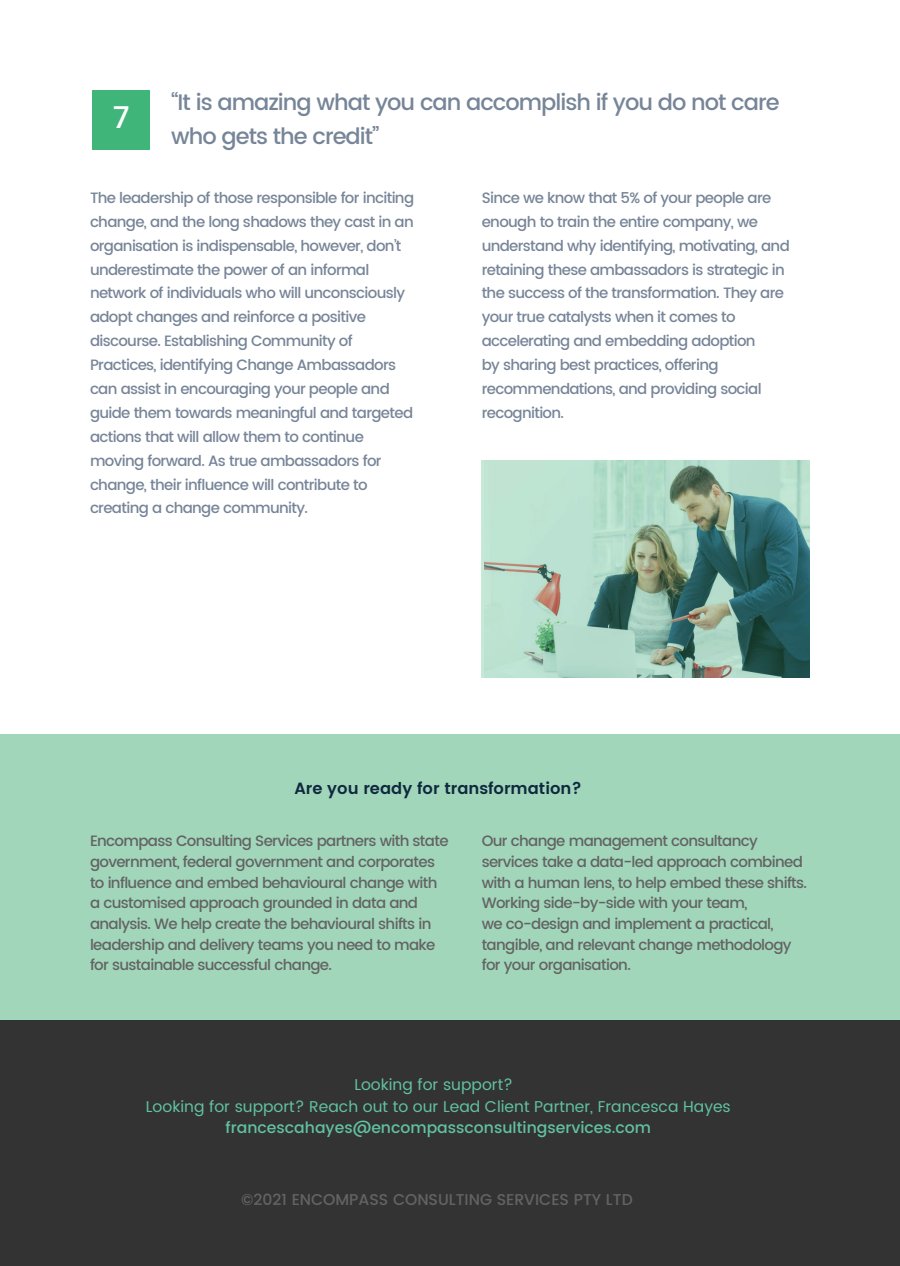
<style>
.page{position:relative;width:900px;height:1266px;background:#fff}
.page>*{position:absolute;margin:0;border:0;box-sizing:border-box;transform-origin:0 0}
.t1{font:500 30px "Poppins";color:#fff}
.t2{font:500 22.5px/33.2px "Poppins";letter-spacing:-.045em;color:#778598}
.t3{font:600 16.25px "Poppins";color:#10283e}
.t4{font:15.62px/21.6px "Poppins";color:#61c2a2}
.t5{font:500 15.62px "Poppins";color:#61c2a2}
.t6{font:500 15.62px "Poppins";color:#636363}
.t7{font:500 15px/23.9px "Poppins";letter-spacing:-.045em;color:#778598}
.t8{font:500 15px/20.6px "Poppins";letter-spacing:-.045em;color:#636363}
</style>
<div class="page">
<div style="left:0;top:1019px;width:900px;height:247px;background:#333"></div>
<div style="left:93px;top:90px;width:57px;height:59px;background:#3fb579"></div>
<div style="left:0;top:734px;width:900px;height:286px;background:#a1d6ba"></div>
<img style="left:482px;top:460px;width:328px;height:217px">
<h1 class="t1" style="left:113px;top:100px;width:18px">7</h1>
<h2 class="t2" style="left:171px;top:86px;width:610px">“It is amazing what you can accomplish if you do not care who gets the credit”</h2>
<p class="t7" style="left:90px;top:186px;width:326px">The leadership of those responsible for inciting change, and the long shadows they cast in an organisation is indispensable, however, don’t underestimate the power of an informal network of individuals who will unconsciously adopt changes and reinforce a positive discourse. Establishing Community of Practices, identifying Change Ambassadors can assist in encouraging your people and guide them towards meaningful and targeted actions that will allow them to continue moving forward. As true ambassadors for change, their influence will contribute to creating a change community.</p>
<p class="t7" style="left:482px;top:186px;width:310px">Since we know that 5% of your people are enough to train the entire company, we understand why identifying, motivating, and retaining these ambassadors is strategic in the success of the transformation. They are your true catalysts when it comes to accelerating and embedding adoption<br>by sharing best practices, offering recommendations, and providing social recognition.</p>
<p class="t3" style="left:294px;top:779px;width:289px">Are you ready for transformation?</p>
<p class="t8" style="left:90px;top:831px;width:360px">Encompass Consulting Services partners with state government, federal government and corporates to influence and embed behavioural change with a customised approach grounded in data and analysis. We help create the behavioural shifts in leadership and delivery teams you need to make for sustainable successful change.</p>
<p class="t8" style="left:482px;top:831px;width:327px">Our change management consultancy services take a data-led approach combined with a human lens, to help embed these shifts.<br>Working side-by-side with your team,<br>we co-design and implement a practical, tangible, and relevant change methodology for your organisation.</p>
<p class="t4" style="left:146px;top:1074px;width:586px;text-indent:208px">Looking for support?<br>Looking for support? Reach out to our Lead Client Partner, Francesca Hayes</p>
<p class="t5" style="left:226px;top:1119px;width:427px">francescahayes@encompassconsultingservices.com</p>
<p class="t6" style="left:241px;top:1190px;width:393px">©2021 ENCOMPASS CONSULTING SERVICES PTY LTD</p>
</div>
